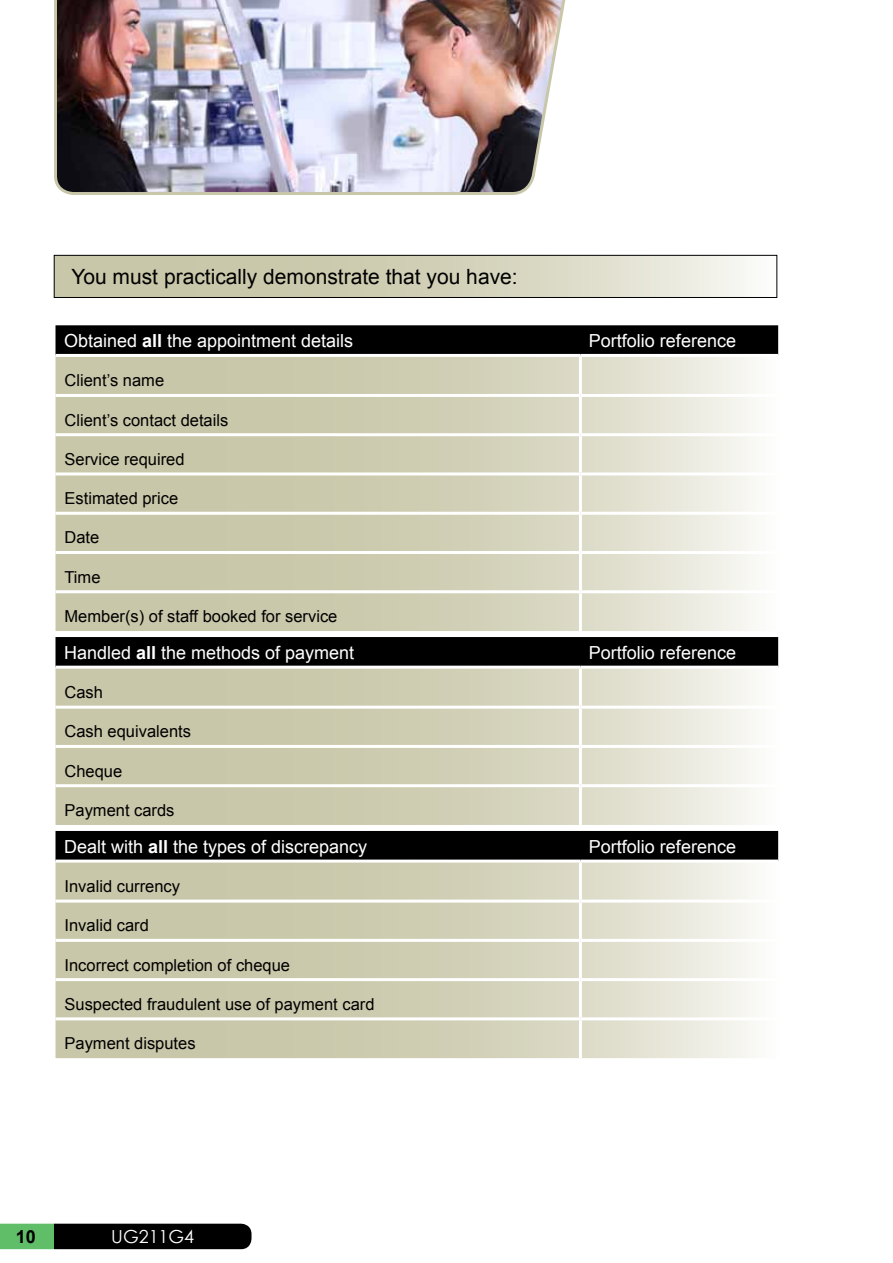
<style>
.page{position:relative;width:893px;height:1263px;background:#fff}
.page>*{position:absolute;margin:0;border:0;box-sizing:border-box;transform-origin:0 0}
.t1{font:21px "Arial";color:#000}
.t2{font:18px "Arial";color:#fff}
.t3{font:18px "Century Gothic";color:#fff}
.t4{font:700 18px "Arial";color:#000}
.t5{font:16.5px "Arial";color:#000}
.s1{font-weight:700}
</style>
<div class="page">
<svg style="left:56px;top:257px;width:693px;height:39px;background:#d5d3bc"></svg>
<div style="left:54px;top:255px;width:723px;height:43px;border:1px solid #000"></div>
<div style="left:56px;top:325px;width:722px;height:29px;background:#000"></div>
<svg style="left:56px;top:357px;width:697px;height:274px;background:#d4d2ba"></svg>
<hr style="left:580px;top:394px;width:198px;height:3px;background:#fff">
<hr style="left:579px;top:397px;width:3px;height:36px;background:#fff">
<hr style="left:56px;top:433px;width:524px;height:3px;background:#fff">
<hr style="left:580px;top:433px;width:198px;height:3px;background:#fff">
<hr style="left:579px;top:436px;width:3px;height:36px;background:#fff">
<hr style="left:56px;top:472px;width:524px;height:3px;background:#fff">
<hr style="left:580px;top:472px;width:198px;height:3px;background:#fff">
<hr style="left:579px;top:475px;width:3px;height:37px;background:#fff">
<hr style="left:56px;top:512px;width:524px;height:3px;background:#fff">
<hr style="left:580px;top:512px;width:198px;height:3px;background:#fff">
<hr style="left:579px;top:515px;width:3px;height:36px;background:#fff">
<hr style="left:56px;top:551px;width:524px;height:3px;background:#fff">
<hr style="left:580px;top:551px;width:198px;height:3px;background:#fff">
<hr style="left:579px;top:554px;width:3px;height:36px;background:#fff">
<hr style="left:56px;top:590px;width:524px;height:3px;background:#fff">
<hr style="left:580px;top:590px;width:198px;height:3px;background:#fff">
<hr style="left:579px;top:593px;width:3px;height:38px;background:#fff">
<hr style="left:579px;top:357px;width:3px;height:37px;background:#fff">
<hr style="left:56px;top:394px;width:524px;height:3px;background:#fff">
<div style="left:56px;top:637px;width:722px;height:29px;background:#000"></div>
<svg style="left:56px;top:669px;width:697px;height:156px;background:#d4d2bb"></svg>
<hr style="left:580px;top:706px;width:198px;height:3px;background:#fff">
<hr style="left:579px;top:709px;width:3px;height:36px;background:#fff">
<hr style="left:56px;top:745px;width:524px;height:3px;background:#fff">
<hr style="left:580px;top:745px;width:198px;height:3px;background:#fff">
<hr style="left:579px;top:748px;width:3px;height:36px;background:#fff">
<hr style="left:56px;top:784px;width:524px;height:3px;background:#fff">
<hr style="left:580px;top:784px;width:198px;height:3px;background:#fff">
<hr style="left:579px;top:787px;width:3px;height:38px;background:#fff">
<hr style="left:579px;top:669px;width:3px;height:37px;background:#fff">
<hr style="left:56px;top:706px;width:524px;height:3px;background:#fff">
<div style="left:56px;top:831px;width:722px;height:28px;background:#000"></div>
<svg style="left:56px;top:862px;width:697px;height:196px;background:#d4d2bb"></svg>
<hr style="left:580px;top:899px;width:198px;height:3px;background:#fff">
<hr style="left:579px;top:902px;width:3px;height:37px;background:#fff">
<hr style="left:56px;top:939px;width:524px;height:3px;background:#fff">
<hr style="left:580px;top:939px;width:198px;height:3px;background:#fff">
<hr style="left:579px;top:942px;width:3px;height:36px;background:#fff">
<hr style="left:56px;top:978px;width:524px;height:3px;background:#fff">
<hr style="left:580px;top:978px;width:198px;height:3px;background:#fff">
<hr style="left:579px;top:981px;width:3px;height:36px;background:#fff">
<hr style="left:56px;top:1017px;width:524px;height:3px;background:#fff">
<hr style="left:580px;top:1017px;width:198px;height:3px;background:#fff">
<hr style="left:579px;top:1020px;width:3px;height:38px;background:#fff">
<hr style="left:579px;top:862px;width:3px;height:37px;background:#fff">
<hr style="left:56px;top:899px;width:524px;height:3px;background:#fff">
<svg style="left:0;top:1224px;width:251px;height:25px;background:#152917"></svg>
<img style="left:54px;top:0;width:512px;height:195px">
<p class="t1" style="left:71px;top:263px;width:448px">You must practically demonstrate that you have:</p>
<p class="t2" style="left:64px;top:329px;width:291px">Obtained <span class="s1">all</span> the appointment details</p>
<p class="t2" style="left:589px;top:329px;width:149px">Portfolio reference</p>
<p class="t5" style="left:64px;top:370px;width:101px">Client’s name</p>
<p class="t5" style="left:64px;top:409px;width:165px">Client’s contact details</p>
<p class="t5" style="left:64px;top:448px;width:122px">Service required</p>
<p class="t5" style="left:64px;top:488px;width:115px">Estimated price</p>
<p class="t5" style="left:64px;top:527px;width:36px">Date</p>
<p class="t5" style="left:64px;top:566px;width:38px">Time</p>
<p class="t5" style="left:64px;top:605px;width:274px">Member(s) of staff booked for service</p>
<p class="t2" style="left:64px;top:640px;width:292px">Handled <span class="s1">all</span> the methods of payment</p>
<p class="t2" style="left:589px;top:640px;width:149px">Portfolio reference</p>
<p class="t5" style="left:64px;top:681px;width:40px">Cash</p>
<p class="t5" style="left:64px;top:721px;width:128px">Cash equivalents</p>
<p class="t5" style="left:64px;top:760px;width:59px">Cheque</p>
<p class="t5" style="left:64px;top:799px;width:112px">Payment cards</p>
<p class="t2" style="left:64px;top:834px;width:305px">Dealt with <span class="s1">all</span> the types of discrepancy</p>
<p class="t2" style="left:589px;top:834px;width:149px">Portfolio reference</p>
<p class="t5" style="left:64px;top:875px;width:117px">Invalid currency</p>
<p class="t5" style="left:64px;top:915px;width:86px">Invalid card</p>
<p class="t5" style="left:64px;top:954px;width:227px">Incorrect completion of cheque</p>
<p class="t5" style="left:64px;top:993px;width:312px">Suspected fraudulent use of payment card</p>
<p class="t5" style="left:64px;top:1032px;width:133px">Payment disputes</p>
<p class="t4" style="left:16px;top:1225px;width:22px">10</p>
<p class="t3" style="left:111px;top:1223px;width:85px">UG211G4</p>
</div>
